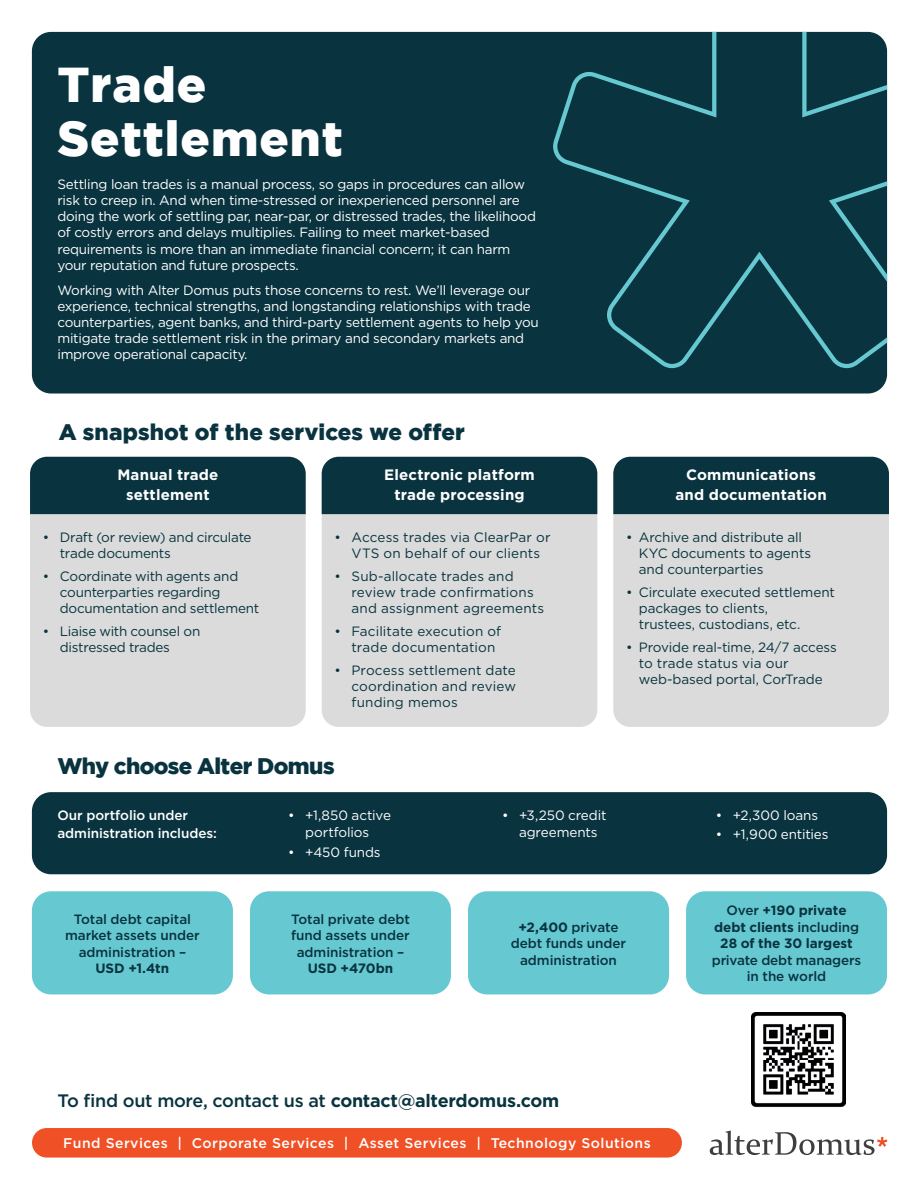
<style>
.page{position:relative;width:919px;height:1187px;background:#fff}
.page>*{position:absolute;margin:0;border:0;box-sizing:border-box;transform-origin:0 0}
.t1{font:900 48.75px/54px "Gotham";letter-spacing:.02em;color:#fff}
.t2{font:900 22.5px "Gotham";letter-spacing:-.005em;color:#09333f}
.t3{font:900 22.5px "Gotham";letter-spacing:-.03em;color:#09333f}
.t4{font:500 18px "Gotham";letter-spacing:-.02em;color:#09333f}
.t5{font:700 15px/19.5px "Gotham";letter-spacing:.01em;color:#fff;text-align:center}
.t6{font:500 13.95px "Gotham";letter-spacing:.03em;color:#fff}
.t7{font:13.5px/16.2px "Gotham";letter-spacing:-.02em;color:#fff}
.t8{font:13.5px/16.2px "Gotham";letter-spacing:-.01em;color:#09333f}
.t9{font:500 13.5px/16.5px "Gotham";letter-spacing:-.01em;color:#09333f;text-align:center}
.t10{font:13.5px/16.2px "Gotham";letter-spacing:.01em;color:#09333f;text-align:center}
.t11{font:700 13.5px/16.5px "Gotham";letter-spacing:-.005em;color:#09333f;text-align:center}
.t12{font:500 13.5px/18px "Gotham";letter-spacing:-.005em;color:#fff}
.s1{font-weight:700}
.s2{font-weight:500}
</style>
<div class="page">
<div style="left:32px;top:32px;width:855px;height:361px;background:#09333f;border-radius:19px"></div>
<svg style="left:553px;top:32px;width:334px;height:336px"></svg>
<div style="left:30px;top:514px;width:276px;height:212px;background:#dadbda"></div>
<div style="left:613px;top:514px;width:275px;height:212px;background:#dadbda"></div>
<div style="left:321px;top:514px;width:276px;height:212px;background:#dadbda"></div>
<div style="left:30px;top:456px;width:276px;height:58px;background:#09333f"></div>
<div style="left:613px;top:456px;width:275px;height:58px;background:#09333f"></div>
<div style="left:321px;top:456px;width:276px;height:58px;background:#09333f"></div>
<img style="left:751px;top:1012px;width:94px;height:95px">
<div style="left:32px;top:891px;width:201px;height:103px;background:#66c9d2;border-radius:19px"></div>
<div style="left:250px;top:891px;width:201px;height:103px;background:#66c9d2;border-radius:19px"></div>
<div style="left:468px;top:891px;width:201px;height:103px;background:#66c9d2;border-radius:19px"></div>
<div style="left:686px;top:891px;width:201px;height:103px;background:#66c9d2;border-radius:19px"></div>
<div style="left:32px;top:792px;width:855px;height:82px;background:#09333f;border-radius:19px"></div>
<div style="left:32px;top:1127px;width:650px;height:30px;background:#f05025;border-radius:15px"></div>
<svg style="left:709px;top:1130px;width:178px;height:24px"></svg>
<h1 class="t1" style="left:57px;top:56px;width:287px">Trade<br>Settlement</h1>
<p class="t7" style="left:57px;top:176px;width:480px">Settling loan trades is a manual process, so gaps in procedures can allow risk to creep in. And when time-stressed or inexperienced personnel are doing the work of settling par, near-par, or distressed trades, the likelihood of costly errors and delays multiplies. Failing to meet market-based requirements is more than an immediate financial concern; it can harm your reputation and future prospects.</p>
<p class="t7" style="left:57px;top:281px;width:483px">Working with Alter Domus puts those concerns to rest. We’ll leverage our experience, technical strengths, and longstanding relationships with trade counterparties, agent banks, and third-party settlement agents to help you mitigate trade settlement risk in the primary and secondary markets and improve operational capacity.</p>
<h2 class="t2" style="left:59px;top:418px;width:407px">A snapshot of the services we offer</h2>
<p class="t5" style="left:384px;top:465px;width:152px">Electronic platform trade processing</p>
<p class="t5" style="left:117px;top:465px;width:102px">Manual trade settlement</p>
<p class="t5" style="left:675px;top:465px;width:153px">Communications and documentation</p>
<p class="t8" style="left:60px;top:529px;width:193px;text-indent:-17px">• Draft (or review) and circulate trade documents</p>
<p class="t8" style="left:60px;top:567px;width:201px;text-indent:-17px">• Coordinate with agents and counterparties regarding documentation and settlement</p>
<p class="t8" style="left:60px;top:622px;width:142px;text-indent:-17px">• Liaise with counsel on distressed trades</p>
<p class="t10" style="left:334px;top:529px;width:217px">• Access trades via ClearPar or<br>VTS on behalf of our clients</p>
<p class="t10" style="left:351px;top:567px;width:194px;text-align:left;text-indent:-17px">• Sub-allocate trades and review trade confirmations and assignment agreements</p>
<p class="t8" style="left:351px;top:622px;width:151px;text-indent:-17px">• Facilitate execution of trade documentation</p>
<p class="t8" style="left:351px;top:661px;width:166px;text-align:justify;text-indent:-17px">• Process settlement date coordination and review funding memos</p>
<p class="t8" style="left:638px;top:529px;width:174px;text-indent:-13px">• Archive and distribute all<br>KYC documents to agents and counterparties</p>
<p class="t8" style="left:638px;top:584px;width:197px;text-indent:-13px">• Circulate executed settlement packages to clients,<br>trustees, custodians, etc.</p>
<p class="t8" style="left:638px;top:638px;width:199px;text-indent:-13px">• Provide real-time, 24/7 access to trade status via our web-based portal, CorTrade</p>
<h2 class="t3" style="left:57px;top:752px;width:279px">Why choose Alter Domus</h2>
<p class="t12" style="left:57px;top:806px;width:161px">Our portfolio under administration includes:</p>
<p class="t7" style="left:288px;top:806px;width:104px;line-height:17.2px;text-align:center">• +1,850 active portfolios</p>
<p class="t7" style="left:288px;top:843px;width:94px">• +450 funds</p>
<p class="t9" style="left:65px;top:910px;width:136px">Total debt capital market assets under administration –</p>
<p class="t11" style="left:95px;top:959px;width:75px">USD +1.4tn</p>
<p class="t9" style="left:291px;top:910px;width:120px">Total private debt fund assets under administration –</p>
<p class="t11" style="left:307px;top:959px;width:87px">USD +470bn</p>
<p class="t7" style="left:519px;top:806px;width:89px;line-height:17.2px;text-indent:-17px">• +3,250 credit agreements</p>
<p class="t7" style="left:715px;top:806px;width:104px">• +2,300 loans</p>
<p class="t7" style="left:715px;top:826px;width:114px">• +1,900 entities</p>
<p class="t9" style="left:511px;top:918px;width:117px"><span class="s1">+2,400</span> private debt funds under administration</p>
<p class="t11" style="left:714px;top:902px;width:147px"><span class="s2">Over</span> +190 private debt clients <span class="s2">including<br></span>28 of the 30 largest</p>
<p class="t9" style="left:711px;top:951px;width:151px">private debt managers in the world</p>
<h3 class="t4" style="left:57px;top:1088px;width:503px">To find out more, contact us at <span class="s1">contact@alterdomus.com</span></h3>
<p class="t6" style="left:63px;top:1134px;width:589px">Fund Services | Corporate Services | Asset Services | Technology Solutions</p>
</div>
